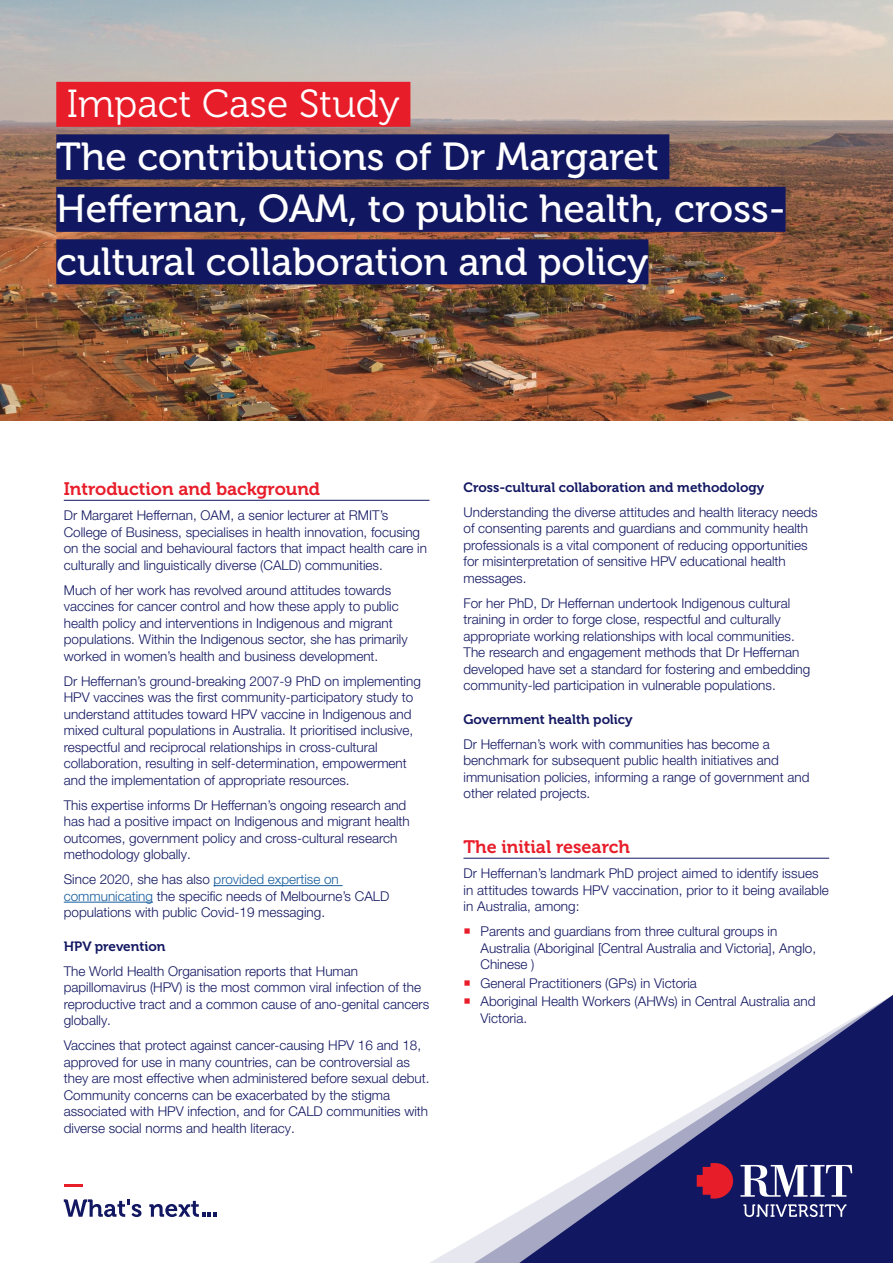
<style>
.page{position:relative;width:893px;height:1263px;background:#fff}
.page>*{position:absolute;margin:0;border:0;box-sizing:border-box;transform-origin:0 0}
.Headline_panel_2nd_l{font:39px/52.5px "Museo 500";color:#fff}
.Headline_panel_1st_l{font:39px "Museo 300";color:#fff}
.Heading_1_with_line{font:18px "Museo 700";color:#e81d2a}
.Body_text{font:300 13.5px/16.5px "Helvetica Neue LT Pro";color:#121761}
.Subhead{font:13.5px "Museo 700";color:#121761}
.s1{color:#175d9e}
</style>
<div class="page">
<svg style="left:441px;top:1228px;width:49px;height:35px;fill:#e7e8ef"></svg>
<svg style="left:490px;top:995px;width:403px;height:268px"></svg>
<svg style="left:697px;top:1163px;width:36px;height:35px"></svg>
<svg style="left:740px;top:1165px;width:112px;height:32px"></svg>
<svg style="left:743px;top:1204px;width:103px;height:13px"></svg>
<svg style="left:65px;top:1184px;width:18px;height:2px"></svg>
<svg style="left:64px;top:1199px;width:78px;height:18px"></svg>
<svg style="left:149px;top:1201px;width:68px;height:16px"></svg>
<img style="left:0;top:0;width:893px;height:421px">
<div style="left:56px;top:82px;width:354px;height:45px;background:#e81d2a"></div>
<div style="left:56px;top:134px;width:613px;height:45px;background:#121761"></div>
<div style="left:56px;top:187px;width:730px;height:45px;background:#121761"></div>
<div style="left:56px;top:239px;width:592px;height:45px;background:#121761"></div>
<hr style="left:64px;top:500px;width:365px;height:1px;background:#121761">
<hr style="left:214px;top:885px;width:129px;height:1px;background:#175d9e">
<hr style="left:64px;top:902px;width:89px;height:1px;background:#175d9e">
<hr style="left:463px;top:858px;width:366px;height:1px;background:#121761">
<p class="Headline_panel_1st_l" style="left:67px;top:83px;width:334px">Impact Case Study</p>
<p class="Headline_panel_2nd_l" style="left:56px;top:131px;width:731px">The contributions of Dr Margaret<br>Heffernan, OAM, to public health, cross&shy;cultural collaboration and policy</p>
<p class="Heading_1_with_line" style="left:64px;top:479px;width:258px">Introduction and background</p>
<p class="Body_text" style="left:64px;top:507px;width:365px">Dr Margaret Heffernan, OAM, a senior lecturer at RMIT’s College of Business, specialises in health innovation, focusing on the social and behavioural factors that impact health care in culturally and linguistically diverse (CALD) communities.</p>
<p class="Body_text" style="left:64px;top:581px;width:345px">Much of her work has revolved around attitudes towards vaccines for cancer control and how these apply to public health policy and interventions in Indigenous and migrant populations. Within the Indigenous sector, she has primarily worked in women’s health and business development.</p>
<p class="Body_text" style="left:64px;top:672px;width:359px">Dr Heffernan’s ground-breaking 2007-9 PhD on implementing HPV vaccines was the first community-participatory study to understand attitudes toward HPV vaccine in Indigenous and mixed cultural populations in Australia. It prioritised inclusive, respectful and reciprocal relationships in cross-cultural collaboration, resulting in self-determination, empowerment and the implementation of appropriate resources.</p>
<p class="Body_text" style="left:64px;top:796px;width:348px">This expertise informs Dr Heffernan’s ongoing research and has had a positive impact on Indigenous and migrant health outcomes, government policy and cross-cultural research methodology globally.</p>
<p class="Body_text" style="left:64px;top:871px;width:327px">Since 2020, she has also <span class="s1">provided expertise on communicating</span> the specific needs of Melbourne’s CALD populations with public Covid-19 messaging.</p>
<p class="Subhead" style="left:64px;top:938px;width:103px">HPV prevention</p>
<p class="Body_text" style="left:64px;top:962px;width:367px">The World Health Organisation reports that Human papillomavirus (HPV) is the most common viral infection of the reproductive tract and a common cause of ano-genital cancers globally.</p>
<p class="Body_text" style="left:64px;top:1037px;width:367px">Vaccines that protect against cancer-causing HPV 16 and 18, approved for use in many countries, can be controversial as they are most effective when administered before sexual debut.<br>Community concerns can be exacerbated by the stigma associated with HPV infection, and for CALD communities with diverse social norms and health literacy.</p>
<p class="Subhead" style="left:463px;top:480px;width:302px">Cross-cultural collaboration and methodology</p>
<p class="Body_text" style="left:463px;top:503px;width:356px">Understanding the diverse attitudes and health literacy needs of consenting parents and guardians and community health professionals is a vital component of reducing opportunities for misinterpretation of sensitive HPV educational health messages.</p>
<p class="Body_text" style="left:463px;top:594px;width:348px">For her PhD, Dr Heffernan undertook Indigenous cultural training in order to forge close, respectful and culturally appropriate working relationships with local communities.<br>The research and engagement methods that Dr Heffernan developed have set a standard for fostering and embedding community-led participation in vulnerable populations.</p>
<p class="Subhead" style="left:463px;top:711px;width:171px">Government health policy</p>
<p class="Body_text" style="left:463px;top:735px;width:348px">Dr Heffernan’s work with communities has become a benchmark for subsequent public health initiatives and immunisation policies, informing a range of government and other related projects.</p>
<p class="Heading_1_with_line" style="left:463px;top:837px;width:168px">The initial research</p>
<p class="Body_text" style="left:463px;top:865px;width:367px">Dr Heffernan’s landmark PhD project aimed to identify issues in attitudes towards HPV vaccination, prior to it being available in Australia, among:</p>
<p class="Body_text" style="left:480px;top:923px;width:337px">Parents and guardians from three cultural groups in<br>Australia (Aboriginal [Central Australia and Victoria], Anglo,<br>Chinese )</p>
<p class="Body_text" style="left:480px;top:974px;width:218px">General Practitioners (GPs) in Victoria</p>
<p class="Body_text" style="left:480px;top:993px;width:337px">Aboriginal Health Workers (AHWs) in Central Australia and<br>Victoria.</p>
</div>
